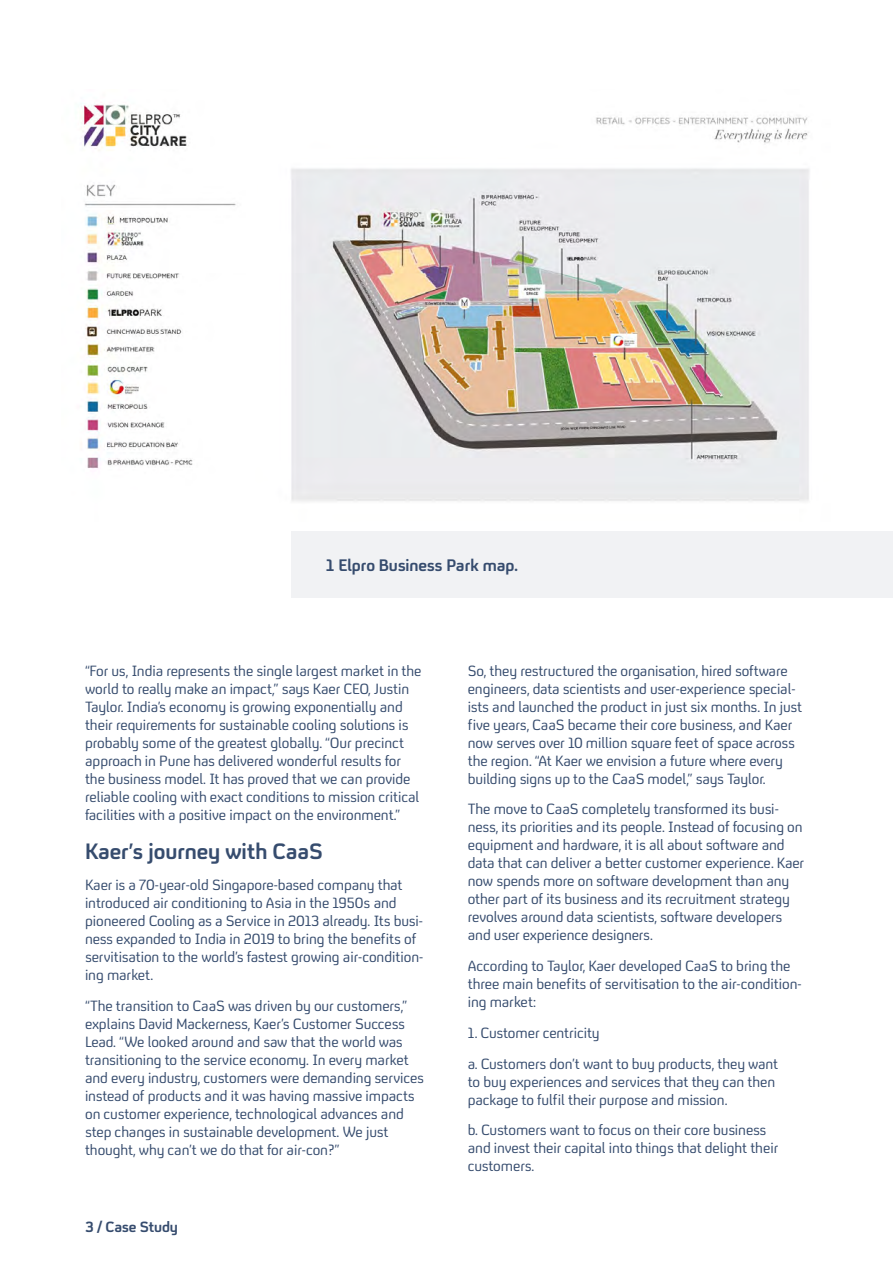
<style>
.page{position:relative;width:893px;height:1263px;background:#fff}
.page>*{position:absolute;margin:0;border:0;box-sizing:border-box;transform-origin:0 0}
.t1{font:22.5px "FS Untitled Bold 700";color:#364c6e}
.t2{font:16.8px "FS Untitled Bold 700";letter-spacing:-.005em;color:#364c6e}
.t3{font:15px/18px "FS Untitled Regular 400";letter-spacing:-.005em;color:#364c6e}
.t4{font:15px "FS Untitled Bold 700";letter-spacing:-.02em;color:#364c6e}
</style>
<div class="page">
<img style="left:81px;top:103px;width:729px;height:399px">
<div style="left:292px;top:531px;width:601px;height:67px;background:#f1f2f4"></div>
<p class="t2" style="left:326px;top:556px;width:194px">1 Elpro Business Park map.</p>
<p class="t3" style="left:85px;top:661px;width:338px">“For us, India represents the single largest market in the world to really make an impact,” says Kaer CEO, Justin Taylor. India’s economy is growing exponentially and their requirements for sustainable cooling solutions is probably some of the greatest globally. “Our precinct approach in Pune has delivered wonderful results for the business model. It has proved that we can provide reliable cooling with exact conditions to mission critical facilities with a positive impact on the environment.”</p>
<h1 class="t1" style="left:85px;top:839px;width:239px">Kaer’s journey with CaaS</h1>
<p class="t3" style="left:85px;top:876px;width:340px">Kaer is a 70-year-old Singapore-based company that introduced air conditioning to Asia in the 1950s and pioneered Cooling as a Service in 2013 already. Its busi&shy;ness expanded to India in 2019 to bring the benefits of servitisation to the world’s fastest growing air-condition&shy;ing market.</p>
<p class="t3" style="left:85px;top:997px;width:340px">“The transition to CaaS was driven by our customers,” explains David Mackerness, Kaer’s Customer Success Lead. “We looked around and saw that the world was transitioning to the service economy. In every market and every industry, customers were demanding services instead of products and it was having massive impacts on customer experience, technological advances and step changes in sustainable development. We just thought, why can’t we do that for air-con?”</p>
<p class="t4" style="left:85px;top:1218px;width:94px">3 / Case Study</p>
<p class="t3" style="left:468px;top:661px;width:336px">So, they restructured the organisation, hired software engineers, data scientists and user-experience special&shy;ists and launched the product in just six months. In just five years, CaaS became their core business, and Kaer now serves over 10 million square feet of space across the region. “At Kaer we envision a future where every building signs up to the CaaS model,” says Taylor.</p>
<p class="t3" style="left:468px;top:800px;width:338px">The move to CaaS completely transformed its busi&shy;ness, its priorities and its people. Instead of focusing on equipment and hardware, it is all about software and data that can deliver a better customer experience. Kaer now spends more on software development than any other part of its business and its recruitment strategy revolves around data scientists, software developers and user experience designers.</p>
<p class="t3" style="left:468px;top:957px;width:335px">According to Taylor, Kaer developed CaaS to bring the three main benefits of servitisation to the air-condition&shy;ing market:</p>
<p class="t3" style="left:468px;top:1017px;width:312px;line-height:30.8px">1. Customer centricity<br>a. Customers don’t want to buy products, they want</p>
<p class="t3" style="left:468px;top:1072px;width:309px">to buy experiences and services that they can then package to fulfil their purpose and mission.</p>
<p class="t3" style="left:468px;top:1121px;width:312px">b. Customers want to focus on their core business and invest their capital into things that delight their customers.</p>
</div>
